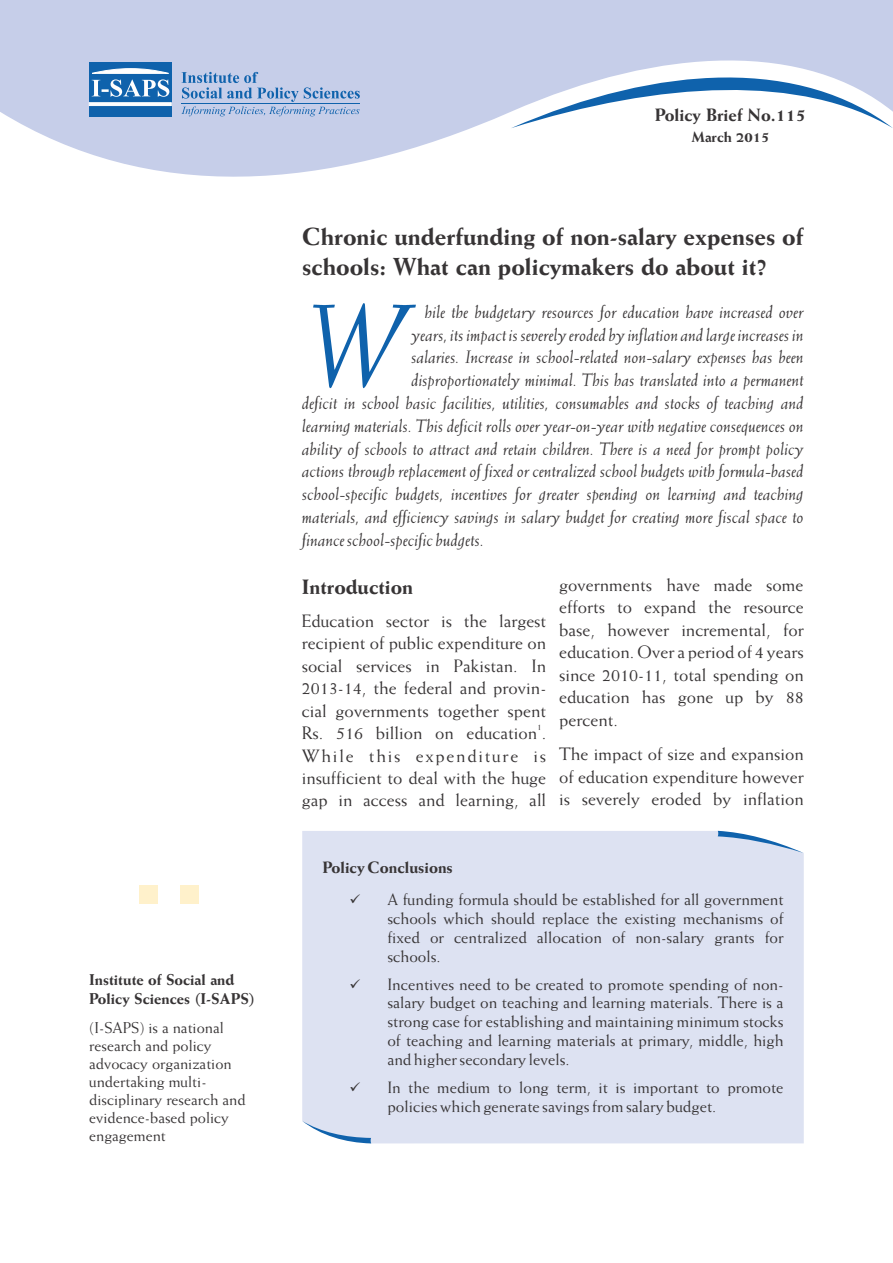
<style>
.page{position:relative;width:893px;height:1263px;background:#fff}
.page>*{position:absolute;margin:0;border:0;box-sizing:border-box;transform-origin:0 0}
.t1{font:italic 117.75px "Weiss";color:#0f62ac}
.t2{font:800 24.9px/29.8px "Weiss BT";color:#373435}
.t3{font:800 21px "Weiss BT";color:#373435}
.t4{font:italic 18px "Weiss";color:#373435}
.t5{font:18px/22.5px "Weiss";color:#373435;text-align:justify}
.t6{font:800 18px "Weiss BT";color:#373435}
.t7{font:16.5px/18.8px "Weiss";color:#373435;text-align:justify}
.t8{font:800 16.5px "Weiss BT";color:#373435}
.t9{font:15.75px/17.9px "Weiss";color:#373435}
.t10{font:800 15.75px/18.9px "Weiss BT";color:#373435}
.t11{font:800 15px "Weiss BT";color:#373435}
.t12{font:9px "Weiss";color:#373435}
</style>
<div class="page">
<svg style="left:0;top:0;width:893px;height:177px;fill:#c6cee9"></svg>
<svg style="left:511px;top:59px;width:382px;height:69px"></svg>
<div style="left:140px;top:885px;width:18px;height:18px;background:#fff1cb"></div>
<div style="left:181px;top:885px;width:18px;height:18px;background:#fff1cb"></div>
<div style="left:302px;top:831px;width:502px;height:312px;background:#dde2f2"></div>
<svg style="left:718px;top:831px;width:86px;height:22px"></svg>
<svg style="left:302px;top:1121px;width:69px;height:22px"></svg>
<div style="left:89px;top:62px;width:82px;height:54px;background:#0f62ac"></div>
<hr style="left:89px;top:103px;width:82px;height:3px;background:#fefefe">
<svg style="left:92px;top:68px;width:78px;height:29px"></svg>
<svg style="left:181px;top:72px;width:179px;height:44px;background:#a7bcde"></svg>
<hr style="left:182px;top:103px;width:178px;height:1px;background:#0f62ac">
<p class="t10" style="left:89px;top:972px;width:167px">Institute of Social and<br>Policy Sciences (I-SAPS)</p>
<p class="t9" style="left:89px;top:1020px;width:158px">(I-SAPS) is a national research and policy advocacy organization undertaking multi&shy;disciplinary research and evidence-based policy engagement</p>
<p class="t6" style="left:655px;top:107px;width:153px">Policy Brief No.115</p>
<p class="t11" style="left:692px;top:131px;width:79px">March 2015</p>
<h2 class="t2" style="left:302px;top:224px;width:503px">Chronic underfunding of non-salary expenses of schools: What can policymakers do about it?</h2>
<h1 class="t1" style="left:302px;top:300px;width:111px">W</h1>
<p class="t4" style="left:425px;top:305px;width:380px">hile the budgetary resources for education have increased over</p>
<p class="t4" style="left:411px;top:327px;width:394px">years, its impact is severely eroded by inflation and large increases in</p>
<p class="t4" style="left:411px;top:350px;width:394px">salaries. Increase in school-related non-salary expenses has been</p>
<p class="t4" style="left:411px;top:373px;width:394px">disproportionately minimal. This has translated into a permanent</p>
<p class="t4" style="left:302px;top:396px;width:503px">deficit in school basic facilities, utilities, consumables and stocks of teaching and</p>
<p class="t4" style="left:302px;top:418px;width:503px">learning materials. This deficit rolls over year-on-year with negative consequences on</p>
<p class="t4" style="left:302px;top:441px;width:503px">ability of schools to attract and retain children. There is a need for prompt policy</p>
<p class="t4" style="left:302px;top:464px;width:503px">actions through replacement of fixed or centralized school budgets with formula-based</p>
<p class="t4" style="left:302px;top:487px;width:503px">school-specific budgets, incentives for greater spending on learning and teaching</p>
<p class="t4" style="left:302px;top:510px;width:503px">materials, and efficiency savings in salary budget for creating more fiscal space to</p>
<p class="t4" style="left:302px;top:532px;width:183px">finance school-specific budgets.</p>
<p class="t3" style="left:302px;top:578px;width:113px">Introduction</p>
<p class="t5" style="left:302px;top:610px;width:246px">Education sector is the largest recipient of public expenditure on social services in Pakistan. In 2013-14, the federal and provin&shy;cial governments together spent</p>
<p class="t12" style="left:537px;top:723px;width:6px">1</p>
<p class="t5" style="left:302px;top:723px;width:246px">Rs. 516 billion on education .<br>While this expenditure is insufficient to deal with the huge gap in access and learning, all</p>
<p class="t5" style="left:559px;top:574px;width:246px">governments have made some efforts to expand the resource base, however incremental, for education. Over a period of 4 years since 2010-11, total spending on education has gone up by 88 percent.</p>
<p class="t5" style="left:559px;top:744px;width:246px">The impact of size and expansion of education expenditure however is severely eroded by inflation</p>
<p class="t8" style="left:322px;top:860px;width:132px">Policy Conclusions</p>
<p class="t7" style="left:387px;top:891px;width:398px;text-indent:-38px">✓ A funding formula should be established for all government schools which should replace the existing mechanisms of fixed or centralized allocation of non-salary grants for schools.</p>
<p class="t7" style="left:387px;top:976px;width:398px;text-indent:-38px">✓ Incentives need to be created to promote spending of non&shy;salary budget on teaching and learning materials. There is a strong case for establishing and maintaining minimum stocks of teaching and learning materials at primary, middle, high and higher secondary levels.</p>
<p class="t7" style="left:387px;top:1079px;width:398px;text-indent:-38px">✓ In the medium to long term, it is important to promote policies which generate savings from salary budget.</p>
</div>
